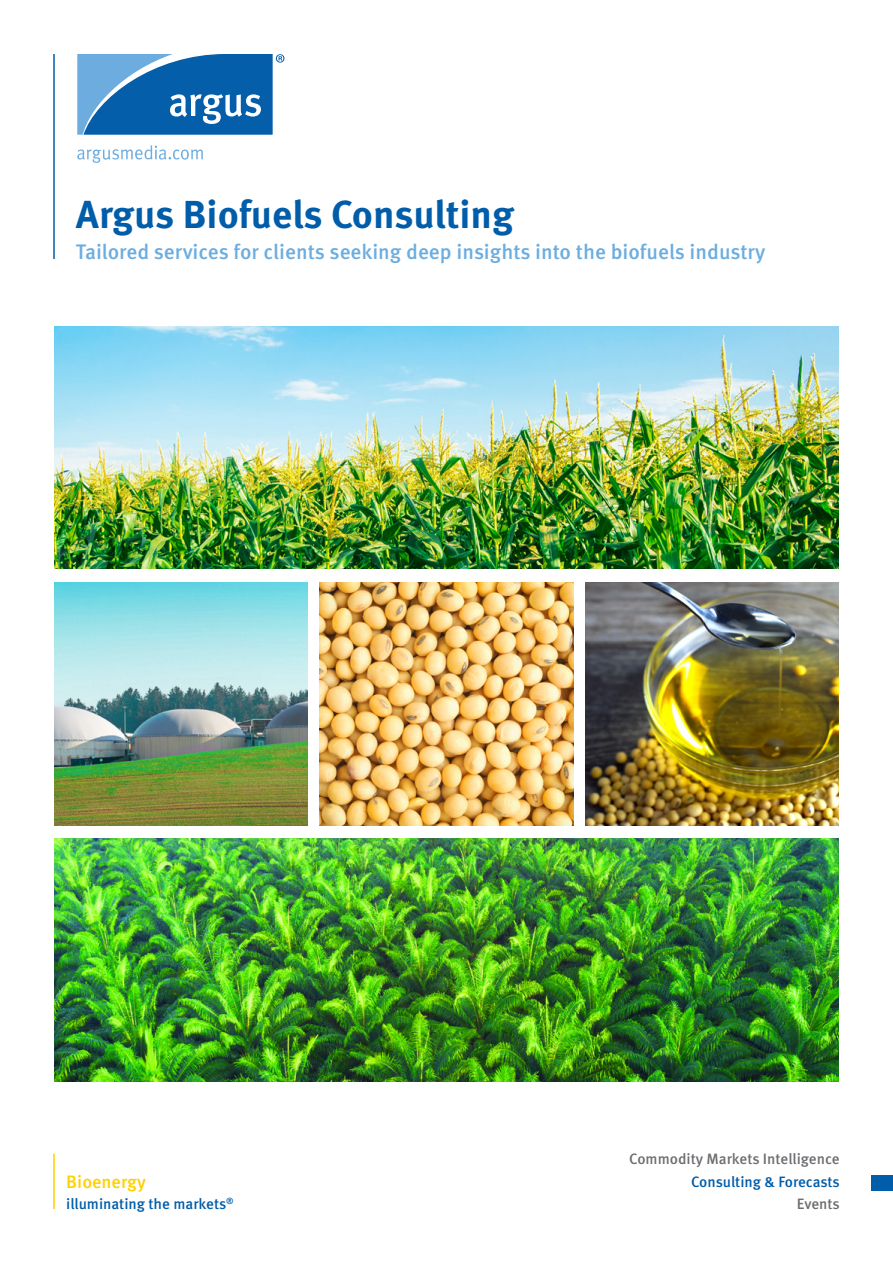
<style>
.page{position:relative;width:893px;height:1263px;background:#fff}
.page>*{position:absolute;margin:0;border:0;box-sizing:border-box;transform-origin:0 0}
.t1{font:700 39px "Meta Pro";color:#005daa}
.t2{font:500 21px "Meta Pro";color:#6caddf}
.t3{font:500 18px "Meta Pro";color:#ffd000}
.t4{font:500 15px "Meta Pro";color:#005daa}
.t5{font:500 15px "Meta Pro";color:#6d6e71}
</style>
<div class="page">
<hr style="left:53px;top:54px;width:2px;height:205px;background:#005daa">
<hr style="left:53px;top:1154px;width:2px;height:55px;background:#ffd000">
<img style="left:54px;top:839px;width:785px;height:242px">
<img style="left:54px;top:583px;width:253px;height:242px">
<img style="left:320px;top:583px;width:253px;height:242px">
<img style="left:586px;top:583px;width:253px;height:242px">
<img style="left:54px;top:326px;width:785px;height:243px">
<div style="left:872px;top:1175px;width:21px;height:15px;background:#005daa"></div>
<svg style="left:77px;top:54px;width:207px;height:81px;background:#3e85bf"></svg>
<svg style="left:77px;top:145px;width:126px;height:18px"></svg>
<h1 class="t1" style="left:76px;top:184px;width:440px">Argus Biofuels Consulting</h1>
<p class="t2" style="left:76px;top:235px;width:691px">Tailored services for clients seeking deep insights into the biofuels industry</p>
<p class="t3" style="left:66px;top:1168px;width:81px">Bioenergy</p>
<p class="t4" style="left:66px;top:1192px;width:169px">illuminating the markets<sup>®</sup></p>
<p class="t5" style="left:629px;top:1148px;width:212px">Commodity Markets Intelligence</p>
<p class="t4" style="left:691px;top:1170px;width:150px">Consulting &amp; Forecasts</p>
<p class="t5" style="left:797px;top:1192px;width:45px">Events</p>
</div>
